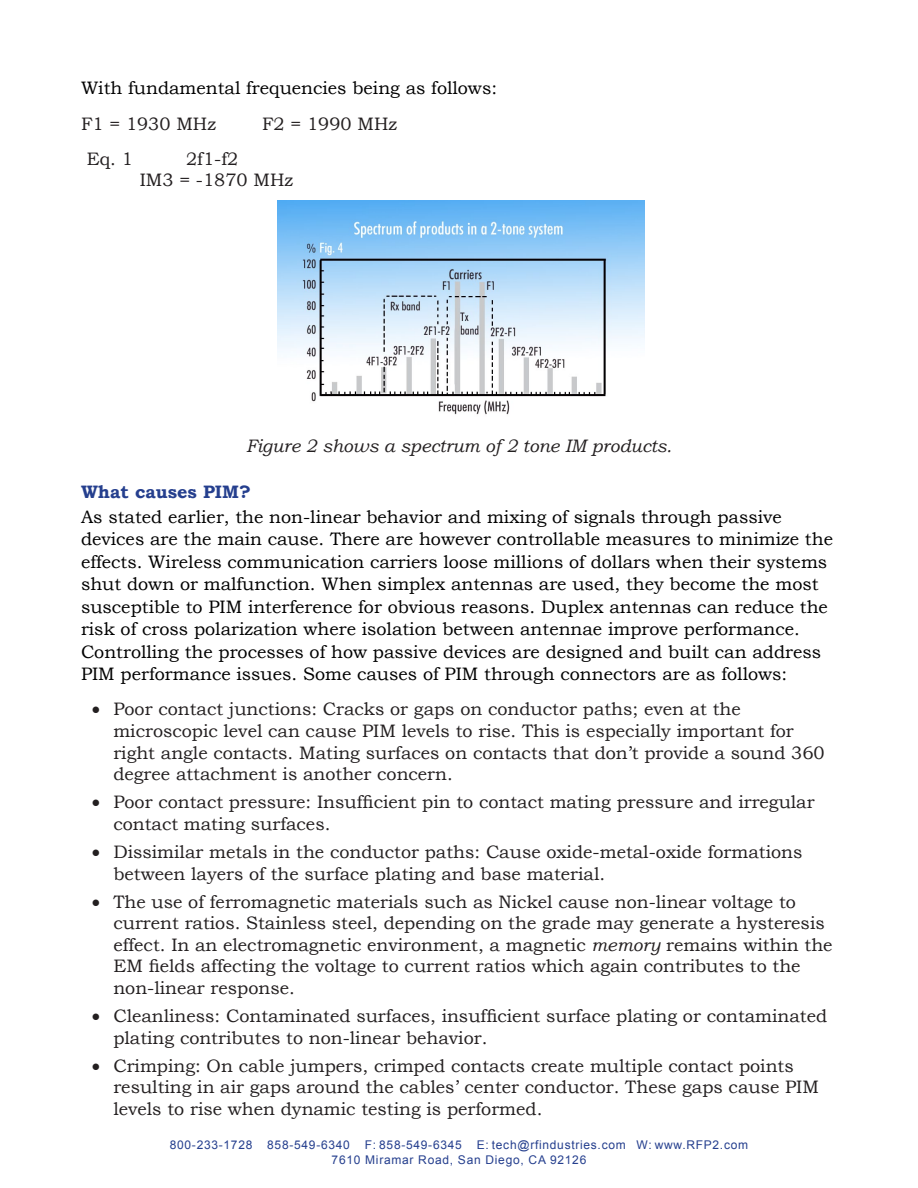
<style>
.page{position:relative;width:918px;height:1188px;background:#fff}
.page>*{position:absolute;margin:0;border:0;box-sizing:border-box;transform-origin:0 0}
.t1{font:18px/21.6px "Bookman Old Style";color:#231f20}
.Body-Copy{font:18px/22.5px "Bookman Old Style";color:#000}
.Figure{font:italic 18px "Bookman Old Style";color:#231f20}
.header-section{font:700 18px "Bookman Old Style";color:#253f8e}
.t2{font:12px/15px "Arial";letter-spacing:.06em;color:#253f8e;text-align:center}
.s1{font-style:italic}
</style>
<div class="page">
<img style="left:277px;top:200px;width:368px;height:215px">
<p class="Body-Copy" style="left:81px;top:77px;width:418px">With fundamental frequencies being as follows:</p>
<p class="t1" style="left:81px;top:113px;width:136px">F1 = 1930 MHz</p>
<p class="t1" style="left:262px;top:113px;width:136px">F2 = 1990 MHz</p>
<p class="t1" style="left:87px;top:148px;width:48px">Eq. 1</p>
<p class="t1" style="left:186px;top:148px;width:54px">2f1-f2</p>
<p class="t1" style="left:140px;top:169px;width:155px">IM3 = -1870 MHz</p>
<p class="Figure" style="left:246px;top:434px;width:427px">Figure 2 shows a spectrum of 2 tone IM products.</p>
<p class="header-section" style="left:81px;top:479px;width:171px">What causes PIM?</p>
<p class="Body-Copy" style="left:81px;top:505px;width:754px">As stated earlier, the non-linear behavior and mixing of signals through passive devices are the main cause. There are however controllable measures to minimize the effects. Wireless communication carriers loose millions of dollars when their systems shut down or malfunction. When simplex antennas are used, they become the most susceptible to PIM interference for obvious reasons. Duplex antennas can reduce the risk of cross polarization where isolation between antennae improve performance.<br>Controlling the processes of how passive devices are designed and built can address PIM performance issues. Some causes of PIM through connectors are as follows:</p>
<p class="t1" style="left:113px;top:699px;width:713px;text-indent:-22px">• Poor contact junctions: Cracks or gaps on conductor paths; even at the microscopic level can cause PIM levels to rise. This is especially important for right angle contacts. Mating surfaces on contacts that don’t provide a sound 360 degree attachment is another concern.</p>
<p class="t1" style="left:113px;top:791px;width:703px;text-indent:-22px">• Poor contact pressure: Insufficient pin to contact mating pressure and irregular contact mating surfaces.</p>
<p class="t1" style="left:113px;top:841px;width:691px;text-indent:-22px">• Dissimilar metals in the conductor paths: Cause oxide-metal-oxide formations between layers of the surface plating and base material.</p>
<p class="t1" style="left:113px;top:891px;width:721px;text-indent:-22px">• The use of ferromagnetic materials such as Nickel cause non-linear voltage to current ratios. Stainless steel, depending on the grade may generate a hysteresis effect. In an electromagnetic environment, a magnetic <span class="s1">memory</span> remains within the EM fields affecting the voltage to current ratios which again contributes to the non-linear response.</p>
<p class="t1" style="left:113px;top:1005px;width:715px;text-indent:-22px">• Cleanliness: Contaminated surfaces, insufficient surface plating or contaminated plating contributes to non-linear behavior.</p>
<p class="t1" style="left:113px;top:1055px;width:707px;text-indent:-22px">• Crimping: On cable jumpers, crimped contacts create multiple contact points resulting in air gaps around the cables’ center conductor. These gaps cause PIM levels to rise when dynamic testing is performed.</p>
<p class="t2" style="left:170px;top:1137px;width:580px">800-233-1728 858-549-6340 F: 858-549-6345 E: tech@rfindustries.com W: www.RFP2.com<br>7610 Miramar Road, San Diego, CA 92126</p>
</div>
